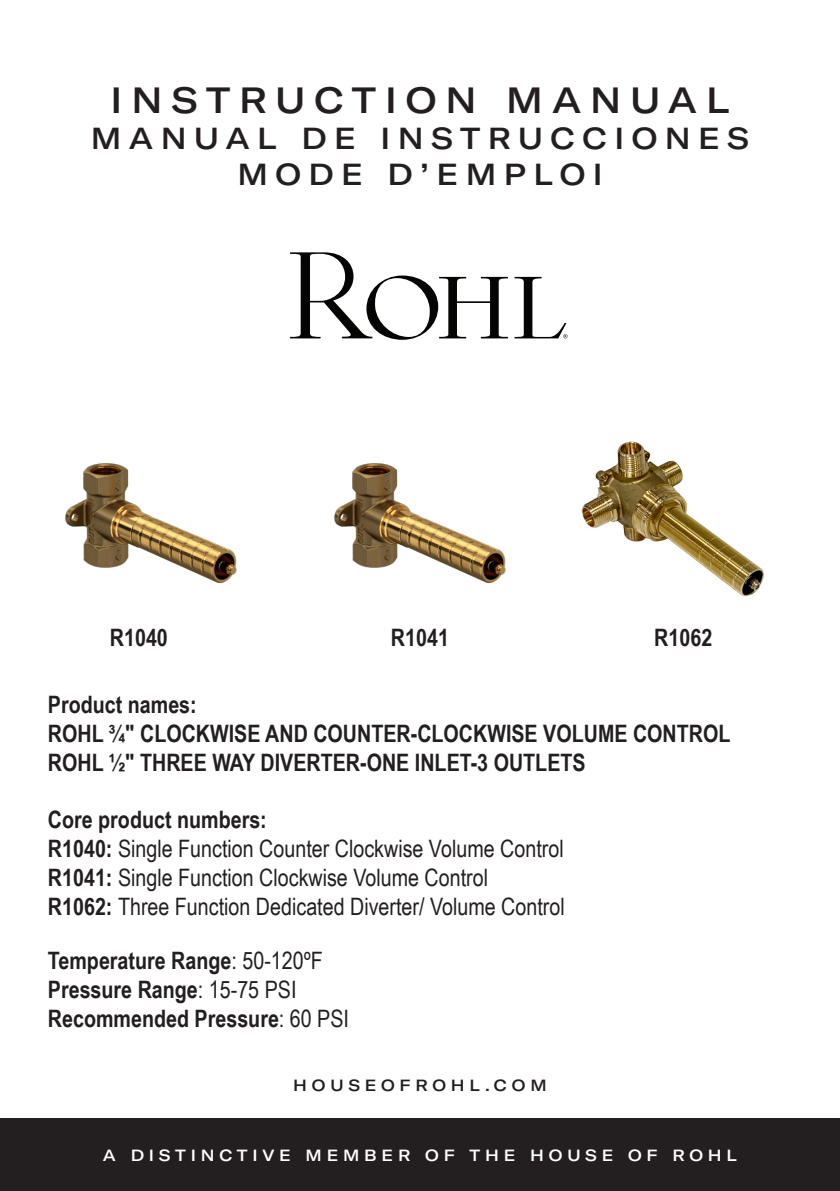
<style>
.page{position:relative;width:840px;height:1191px;background:#fff}
.page>*{position:absolute;margin:0;border:0;box-sizing:border-box;transform-origin:0 0}
.t1{font:500 expanded 36px "GT America";letter-spacing:.25em;color:#231f20}
.t2{font:500 expanded 30px "GT America";letter-spacing:.25em;color:#231f20}
.t3{font:700 24px "Arial Narrow";color:#231f20}
.t4{font:24px "Arial Narrow";color:#231f20}
.t5{font:500 expanded 16px "GT America";letter-spacing:.3em;color:#fff}
.t6{font:500 expanded 16px "GT America";letter-spacing:.3em;color:#231f20}
.s1{font-weight:700}
.s2{font-weight:400}
</style>
<div class="page">
<div style="left:0;top:1119px;width:839px;height:72px;background:#231f20"></div>
<svg style="left:290px;top:252px;width:217px;height:88px"></svg>
<svg style="left:514px;top:277px;width:53px;height:61px"></svg>
<img style="left:65px;top:463px;width:172px;height:121px">
<img style="left:334px;top:463px;width:172px;height:121px">
<img style="left:581px;top:441px;width:183px;height:156px">
<p class="t1" style="left:110px;top:78px;width:620px">INSTRUCTION MANUAL</p>
<p class="t2" style="left:91px;top:120px;width:659px">MANUAL DE INSTRUCCIONES</p>
<p class="t2" style="left:237px;top:156px;width:366px">MODE D’EMPLOI</p>
<p class="t3" style="left:110px;top:619px;width:59px">R1040</p>
<p class="t3" style="left:391px;top:619px;width:59px">R1041</p>
<p class="t3" style="left:654px;top:619px;width:59px">R1062</p>
<p class="t3" style="left:48px;top:686px;width:150px">Product names:</p>
<p class="t3" style="left:48px;top:715px;width:683px">ROHL ¾" CLOCKWISE AND COUNTER-CLOCKWISE VOLUME CONTROL</p>
<p class="t3" style="left:48px;top:744px;width:539px">ROHL ½" THREE WAY DIVERTER-ONE INLET-3 OUTLETS</p>
<p class="t3" style="left:48px;top:801px;width:220px">Core product numbers:</p>
<p class="t4" style="left:48px;top:831px;width:517px"><span class="s1">R1040:</span> Single Function Counter Clockwise Volume Control</p>
<p class="t4" style="left:48px;top:859px;width:441px"><span class="s1">R1041:</span> Single Function Clockwise Volume Control</p>
<p class="t4" style="left:48px;top:888px;width:518px"><span class="s1">R1062:</span> Three Function Dedicated Diverter/ Volume Control</p>
<p class="t3" style="left:48px;top:942px;width:276px">Temperature Range<span class="s2">: 50-120ºF</span></p>
<p class="t3" style="left:48px;top:971px;width:250px">Pressure Range<span class="s2">: 15-75 PSI</span></p>
<p class="t3" style="left:48px;top:1000px;width:302px">Recommended Pressure<span class="s2">: 60 PSI</span></p>
<p class="t6" style="left:293px;top:1075px;width:255px">HOUSEOFROHL.COM</p>
<p class="t5" style="left:103px;top:1146px;width:635px">A DISTINCTIVE MEMBER OF THE HOUSE OF ROHL</p>
</div>
